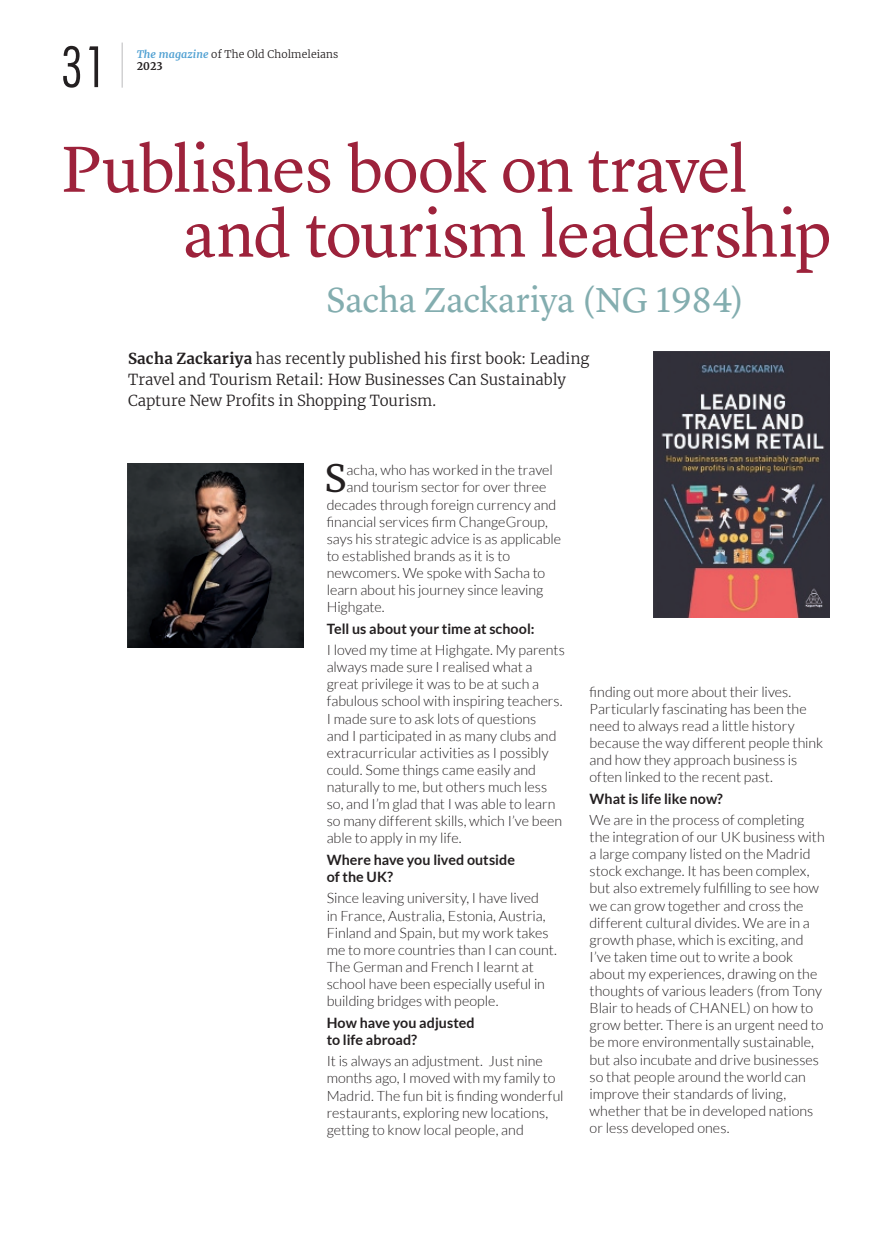
<style>
.page{position:relative;width:893px;height:1234px;background:#fff}
.page>*{position:absolute;margin:0;border:0;box-sizing:border-box;transform-origin:0 0}
.t1{font:67.5px "Lyon Text";letter-spacing:-.02em;color:#9d223b}
.t2{font:300 condensed 54px "Futura Std";color:#231f20}
.t3{font:37.2px "Merriweather";color:#231f20}
.t4{font:36px "Lyon Text";letter-spacing:-.01em;color:#83adaf}
.t5{font:300 15px/21px "Merriweather";color:#231f20}
.t6{font:300 14.25px/17.1px "Lato";color:#231f20}
.t7{font:700 14.25px/17.2px "Lato";color:#231f20}
.t8{font:300 10.5px/12.6px "Merriweather";letter-spacing:.01em;color:#231f20}
.s1{font-weight:700;font-style:italic;color:#53a2d3}
.s2{font-weight:700}
</style>
<div class="page">
<hr style="left:122px;top:43px;width:1px;height:45px;background:#bababc">
<img style="left:654px;top:351px;width:176px;height:266px">
<img style="left:128px;top:463px;width:176px;height:184px">
<h2 class="t2" style="left:61px;top:35px;width:48px">31</h2>
<p class="t8" style="left:137px;top:47px;width:203px"><span class="s1">The magazine</span> of The Old Cholmeleians<br><span class="s2">2023</span></p>
<h1 class="t1" style="left:61px;top:117px;width:689px">Publishes book on travel</h1>
<h1 class="t1" style="left:182px;top:182px;width:650px">and tourism leadership</h1>
<h3 class="t4" style="left:327px;top:273px;width:418px">Sacha Zackariya (NG 1984)</h3>
<p class="t5" style="left:128px;top:347px;width:463px"><span class="s2">Sacha Zackariya</span> has recently published his first book: Leading<br>Travel and Tourism Retail: How Businesses Can Sustainably<br>Capture New Profits in Shopping Tourism.</p>
<h3 class="t3" style="left:324px;top:453px;width:24px">S</h3>
<p class="t6" style="left:347px;top:461px;width:208px">acha, who has worked in the travel</p>
<p class="t6" style="left:347px;top:478px;width:201px">and tourism sector for over three</p>
<p class="t6" style="left:327px;top:496px;width:231px">decades through foreign currency and</p>
<p class="t6" style="left:327px;top:513px;width:223px">financial services firm ChangeGroup,</p>
<p class="t6" style="left:327px;top:530px;width:236px">says his strategic advice is as applicable</p>
<p class="t6" style="left:327px;top:547px;width:185px">to established brands as it is to</p>
<p class="t6" style="left:327px;top:564px;width:220px">newcomers. We spoke with Sacha to</p>
<p class="t6" style="left:327px;top:581px;width:218px">learn about his journey since leaving</p>
<p class="t6" style="left:327px;top:598px;width:60px">Highgate.</p>
<p class="t7" style="left:327px;top:619px;width:209px">Tell us about your time at school:</p>
<p class="t6" style="left:327px;top:641px;width:240px">I loved my time at Highgate. My parents always made sure I realised what a great privilege it was to be at such a fabulous school with inspiring teachers.<br>I made sure to ask lots of questions<br>and I participated in as many clubs and extracurricular activities as I possibly could. Some things came easily and naturally to me, but others much less so, and I’m glad that I was able to learn so many different skills, which I’ve been able to apply in my life.</p>
<p class="t7" style="left:327px;top:850px;width:190px">Where have you lived outside of the UK?</p>
<p class="t6" style="left:327px;top:889px;width:232px">Since leaving university, I have lived<br>in France, Australia, Estonia, Austria, Finland and Spain, but my work takes me to more countries than I can count.<br>The German and French I learnt at school have been especially useful in building bridges with people.</p>
<p class="t7" style="left:327px;top:1013px;width:149px">How have you adjusted to life abroad?</p>
<p class="t6" style="left:327px;top:1052px;width:238px">It is always an adjustment. Just nine months ago, I moved with my family to Madrid. The fun bit is finding wonderful restaurants, exploring new locations, getting to know local people, and</p>
<p class="t6" style="left:590px;top:682px;width:235px">finding out more about their lives.<br>Particularly fascinating has been the need to always read a little history because the way different people think and how they approach business is often linked to the recent past.</p>
<p class="t7" style="left:590px;top:789px;width:135px">What is life like now?</p>
<p class="t6" style="left:590px;top:811px;width:237px">We are in the process of completing the integration of our UK business with a large company listed on the Madrid stock exchange. It has been complex, but also extremely fulfilling to see how we can grow together and cross the different cultural divides. We are in a growth phase, which is exciting, and I’ve taken time out to write a book about my experiences, drawing on the thoughts of various leaders (from Tony Blair to heads of CHANEL) on how to grow better. There is an urgent need to be more environmentally sustainable, but also incubate and drive businesses so that people around the world can improve their standards of living, whether that be in developed nations or less developed ones.</p>
</div>
